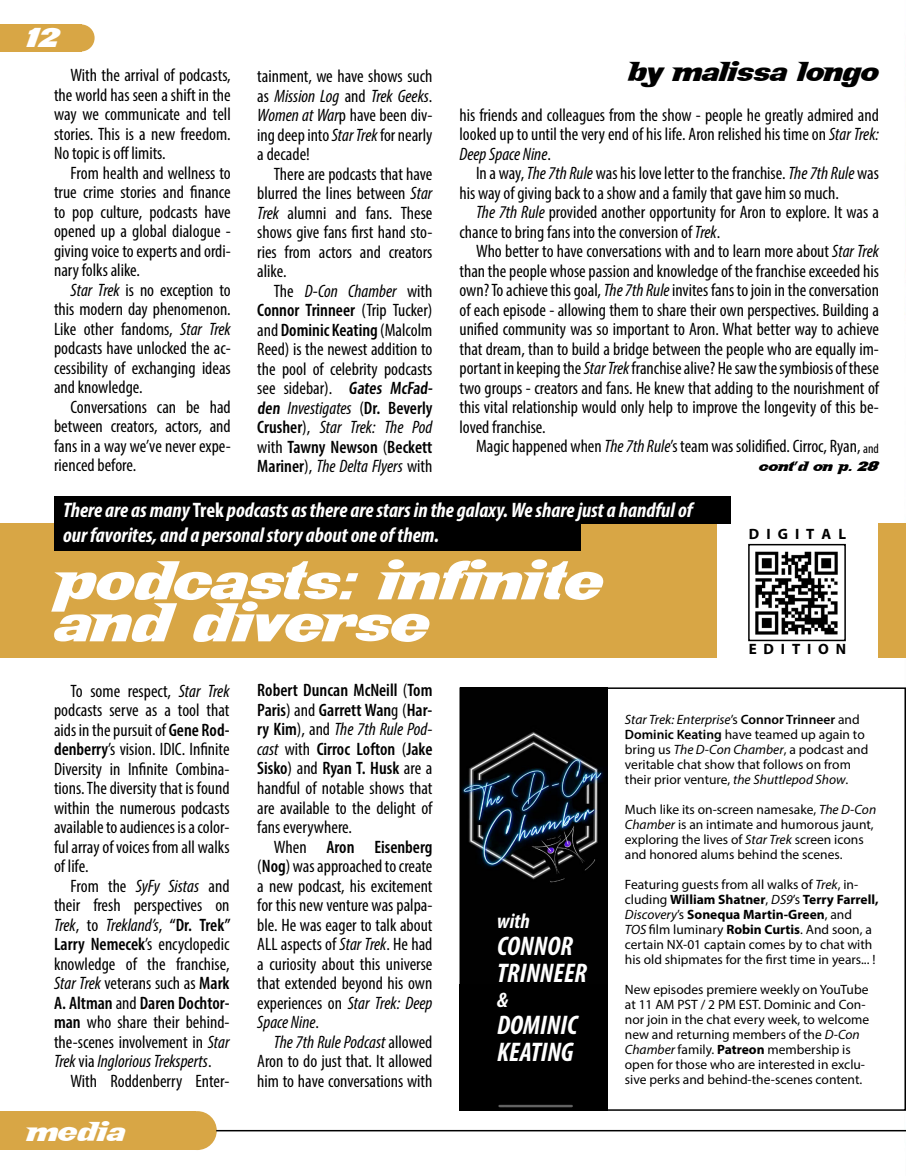
<style>
.page{position:relative;width:906px;height:1176px;background:#fff}
.page>*{position:absolute;margin:0;border:0;box-sizing:border-box;transform-origin:0 0}
.t1{font:72px "New Yorkto Las Vegas";color:#fff}
.t2{font:36px "New Yorkto Las Vegas";color:#000;scale:.94 1}
.t3{font:36px "New Yorkto Las Vegas";color:#fff}
.t4{font:italic 700 condensed 27px/27px "Myriad Pro";color:#fff}
.t5{font:italic 700 condensed 21px/25.2px "Myriad Pro";color:#fff}
.t6{font:condensed 18px/19.5px "Myriad Pro";color:#000;text-align:justify}
.t7{font:18px "New Yorkto Las Vegas";color:#000}
.t8{font:700 15px "Myriad Pro";letter-spacing:.455em;color:#000}
.t9{font:13.5px/15px "Myriad Pro";color:#000}
.s1{font-style:italic}
.s2{font-weight:600}
.s3{font-size:13.5px}
.s4{font-style:normal}
.s5{font-weight:700}
</style>
<div class="page">
<div style="left:0;top:1110px;width:195px;height:39px;background:#d8a645"></div>
<div style="left:178px;top:1110px;width:39px;height:39px;background:#d8a645;border-radius:50%"></div>
<hr style="left:216px;top:1129px;width:689px;height:2px;background:#000">
<img style="left:462px;top:690px;width:144px;height:293px">
<div style="left:459px;top:687px;width:446px;height:423px;border:2px solid #000"></div>
<div style="left:459px;top:983px;width:147px;height:127px;background:#000"></div>
<div style="left:0;top:24px;width:81px;height:27px;background:#d8a645"></div>
<div style="left:68px;top:24px;width:26px;height:27px;background:#d8a645;border-radius:50%"></div>
<div style="left:0;top:523px;width:716px;height:134px;background:#d8a645"></div>
<div style="left:54px;top:496px;width:526px;height:54px;background:#000"></div>
<div style="left:54px;top:496px;width:676px;height:27px;background:#000"></div>
<div style="left:878px;top:523px;width:27px;height:134px;background:#d8a645"></div>
<img style="left:755px;top:551px;width:82px;height:84px">
<div style="left:747px;top:543px;width:98px;height:98px;border:2px solid #000"></div>
<h2 class="t3" style="left:27px;top:18px;width:35px">12</h2>
<p class="t6" style="left:54px;top:65px;width:178px;text-indent:17px">With the arrival of podcasts, the world has seen a shift in the way we communicate and tell stories. This is a new freedom.<br>No topic is off limits.</p>
<p class="t6" style="left:54px;top:163px;width:178px;text-indent:17px">From health and wellness to true crime stories and finance to pop culture, podcasts have opened up a global dialogue - giving voice to experts and ordi&shy;nary folks alike.</p>
<p class="t6" style="left:54px;top:280px;width:178px;text-indent:17px"><span class="s1">Star Trek</span> is no exception to this modern day phenomenon.<br>Like other fandoms, <span class="s1">Star Trek </span>podcasts have unlocked the ac&shy;cessibility of exchanging ideas and knowledge.</p>
<p class="t6" style="left:54px;top:396px;width:178px;text-indent:17px">Conversations can be had between creators, actors, and fans in a way we’ve never expe&shy;rienced before.</p>
<p class="t6" style="left:257px;top:66px;width:176px">tainment, we have shows such as <span class="s1">Mission Log</span> and <span class="s1">Trek Geeks</span>.<br><span class="s1">Women at War</span>p have been div&shy;ing deep into <span class="s1">Star Trek</span> for nearly a decade!</p>
<p class="t6" style="left:257px;top:164px;width:176px;text-indent:17px">There are podcasts that have blurred the lines between <span class="s1">Star Trek</span> alumni and fans. These shows give fans first hand sto&shy;ries from actors and creators alike.</p>
<p class="t6" style="left:257px;top:280px;width:179px;text-align:left;text-indent:17px">The <span class="s1">D-Con Chamber</span> with<br><span class="s2">Connor Trinneer</span> (Trip Tucker) and <span class="s2">Dominic Keating</span> (Malcolm<br>Reed) is the newest addition to the pool of celebrity podcasts see sidebar). <span class="s2">Gates McFad&shy;den</span> <span class="s1">Investigates</span> (<span class="s2">Dr. Beverly<br>Crusher</span>), <span class="s1">Star Trek: The Pod </span>with <span class="s2">Tawny Newson</span> (<span class="s2">Beckett<br>Mariner</span>), <span class="s1">The Delta Flyers</span> with</p>
<h2 class="t2" style="left:628px;top:52px;width:267px">by malissa longo</h2>
<p class="t6" style="left:459px;top:105px;width:421px">his friends and colleagues from the show - people he greatly admired and looked up to until the very end of his life. Aron relished his time on <span class="s1">Star Trek:<br>Deep Space Nine</span>.</p>
<p class="t6" style="left:459px;top:163px;width:421px;text-indent:17px">In a way, <span class="s1">The 7th Rule</span> was his love letter to the franchise. <span class="s1">The 7th Rule</span> was his way of giving back to a show and a family that gave him so much.</p>
<p class="t6" style="left:459px;top:202px;width:421px;text-indent:17px"><span class="s1">The 7th Rule</span> provided another opportunity for Aron to explore. It was a chance to bring fans into the conversion of <span class="s1">Trek</span>.</p>
<p class="t6" style="left:459px;top:241px;width:421px;text-indent:16px">Who better to have conversations with and to learn more about <span class="s1">Star Trek </span>than the people whose passion and knowledge of the franchise exceeded his own? To achieve this goal, <span class="s1">The 7th Rule</span> invites fans to join in the conversation of each episode - allowing them to share their own perspectives. Building a unified community was so important to Aron. What better way to achieve that dream, than to build a bridge between the people who are equally im&shy;portant in keeping the <span class="s1">Star Trek</span> franchise alive? He saw the symbiosis of these two groups - creators and fans. He knew that adding to the nourishment of this vital relationship would only help to improve the longevity of this be&shy;loved franchise.</p>
<p class="t6" style="left:476px;top:436px;width:404px">Magic happened when <span class="s1">The 7th Rule</span>’s team was solidified. Cirroc, Ryan, <span class="s3">and</span></p>
<p class="t7" style="left:758px;top:456px;width:121px">cont’d on p. 28</p>
<p class="t5" style="left:63px;top:497px;width:630px">There are as many <span class="s4">Trek</span> podcasts as there are stars in the galaxy. We share just a handful of our favorites, and a personal story about one of them.</p>
<h1 class="t1" style="left:56px;top:541px;width:549px">podcasts: infinite</h1>
<h1 class="t1" style="left:56px;top:583px;width:375px">and diverse</h1>
<p class="t8" style="left:748px;top:523px;width:99px">D I G I T A L</p>
<p class="t8" style="left:748px;top:638px;width:99px">EDITION</p>
<p class="t6" style="left:54px;top:680px;width:177px;text-indent:17px">To some respect, <span class="s1">Star Trek </span>podcasts serve as a tool that aids in the pursuit of <span class="s2">Gene Rod&shy;denberry</span>’s vision. IDIC. Infinite Diversity in Infinite Combina&shy;tions. The diversity that is found within the numerous podcasts available to audiences is a color&shy;ful array of voices from all walks of life.</p>
<p class="t6" style="left:54px;top:875px;width:178px;text-indent:17px">From the <span class="s1">SyFy Sistas</span> and their fresh perspectives on <span class="s1">Trek</span>, to <span class="s1">Trekland’s</span>, <span class="s2">“Dr. Trek” Larry Nemecek</span>’s encyclopedic knowledge of the franchise, <span class="s1">Star Trek</span> veterans such as <span class="s2">Mark A. Altman</span> and <span class="s2">Daren Dochtor&shy;man</span> who share their behind&shy;the-scenes involvement in <span class="s1">Star Trek</span> via <span class="s1">Inglorious Treksperts</span>.</p>
<p class="t6" style="left:71px;top:1070px;width:160px">With Roddenberry Enter-</p>
<h2 class="t3" style="left:27px;top:1111px;width:100px">media</h2>
<p class="t6" style="left:257px;top:680px;width:176px"><span class="s2">Robert Duncan McNeill</span> (<span class="s2">Tom Paris</span>) and <span class="s2">Garrett Wan</span>g (<span class="s2">Har&shy;ry Kim</span>), and <span class="s1">The 7th Rule Pod&shy;cast</span> with <span class="s2">Cirroc Lofton</span> (<span class="s2">Jake Sisko</span>) and <span class="s2">Ryan T. Husk</span> are a handful of notable shows that are available to the delight of fans everywhere.</p>
<p class="t6" style="left:257px;top:836px;width:176px;text-indent:17px">When <span class="s2">Aron Eisenberg </span>(<span class="s2">Nog</span>) was approached to create a new podcast, his excitement for this new venture was palpa&shy;ble. He was eager to talk about ALL aspects of <span class="s1">Star Trek</span>. He had a curiosity about this universe that extended beyond his own experiences on <span class="s1">Star Trek: Deep Space Nine</span>.</p>
<p class="t6" style="left:257px;top:1031px;width:176px;text-indent:17px"><span class="s1">The 7th Rule Podcast</span> allowed Aron to do just that. It allowed him to have conversations with</p>
<p class="t5" style="left:497px;top:907px;width:34px">with</p>
<h3 class="t4" style="left:497px;top:931px;width:91px">CONNOR<br>TRINNEER</h3>
<p class="t5" style="left:497px;top:986px;width:13px">&amp;</p>
<h3 class="t4" style="left:497px;top:1010px;width:81px">DOMINIC<br>KEATING</h3>
<p class="t9" style="left:624px;top:711px;width:245px"><span class="s1">Star Trek: Enterprise</span>’s <span class="s2">Connor Trinneer</span> and <span class="s2">Dominic Keating</span> have teamed up again to bring us <span class="s1">The D-Con Chamber</span>, a podcast and veritable chat show that follows on from their prior venture, <span class="s1">the Shuttlepod Show</span>.</p>
<p class="t9" style="left:624px;top:801px;width:253px">Much like its on-screen namesake, <span class="s1">The D-Con Chamber</span> is an intimate and humorous jaunt, exploring the lives of <span class="s1">Star Trek</span> screen icons and honored alums behind the scenes.</p>
<p class="t9" style="left:624px;top:876px;width:255px">Featuring guests from all walks of <span class="s1">Trek</span>, in&shy;cluding <span class="s5">William Shatner</span>, <span class="s1">DS9</span>’s <span class="s5">Terry Farrell, </span><span class="s1">Discovery</span>’s <span class="s5">Sonequa Martin-Green</span>, and<br><span class="s1">TOS</span> film luminary <span class="s5">Robin Curtis</span>. And soon, a certain NX-01 captain comes by to chat with his old shipmates for the first time in years... !</p>
<p class="t9" style="left:624px;top:981px;width:245px">New episodes premiere weekly on YouTube at 11 AM PST / 2 PM EST. Dominic and Con&shy;nor join in the chat every week, to welcome new and returning members of the <span class="s1">D-Con Chamber</span> family. <span class="s5">Patreon</span> membership is open for those who are interested in exclu&shy;sive perks and behind-the-scenes content.</p>
</div>
